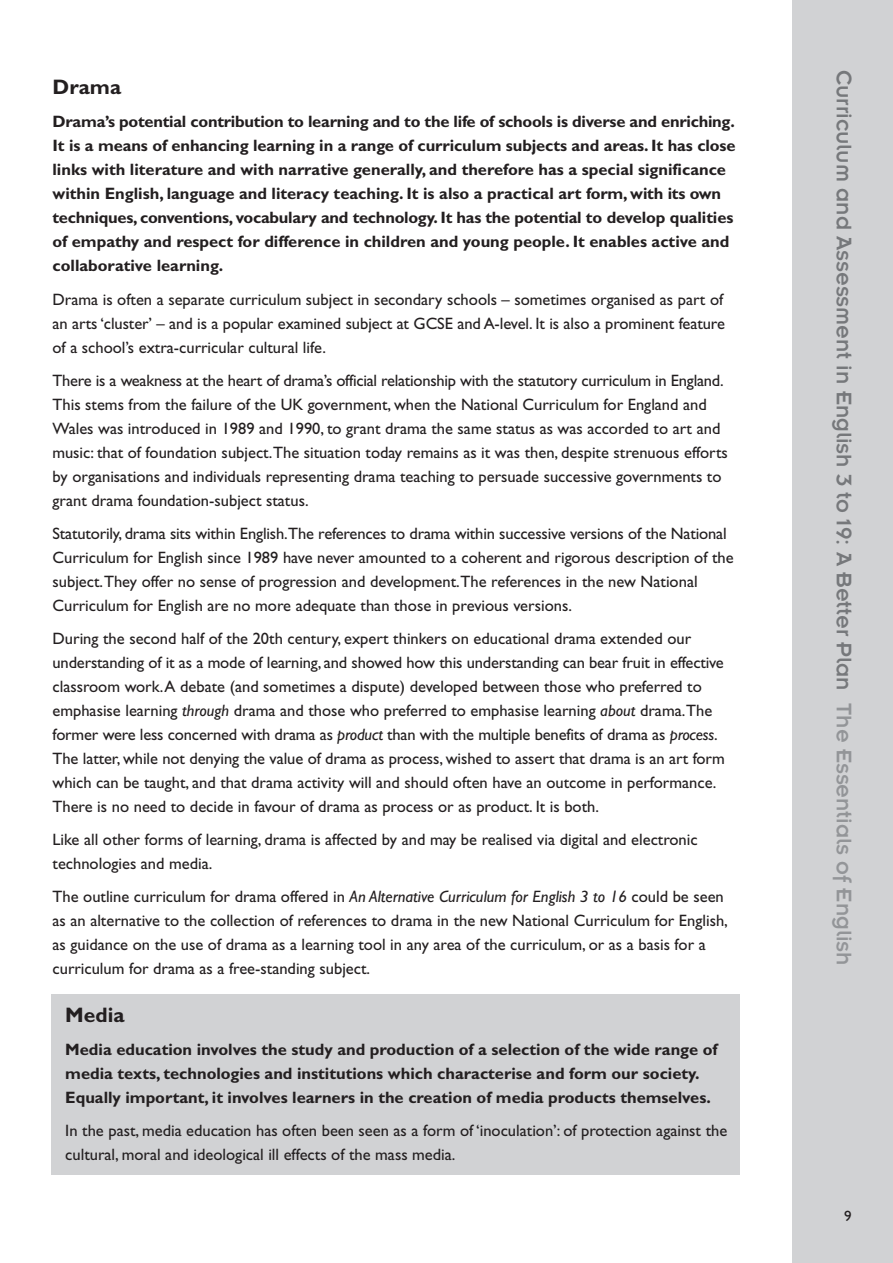
<style>
.page{position:relative;width:893px;height:1263px;background:#fff}
.page>*{position:absolute;margin:0;border:0;box-sizing:border-box;transform-origin:0 0}
.t1{font:23.25px "Insignia";color:#76787b}
.t2{font:700 21px "Gill Sans";color:#231f20}
.t3{font:16.5px/24px "Gill Sans";color:#231f20}
.t4{font:700 16.5px/24px "Gill Sans";color:#231f20}
.t5{font:15px "Gill Sans";color:#231f20}
.s1{font-style:italic}
.s2{color:#939598}
</style>
<div class="page">
<div style="left:51px;top:994px;width:689px;height:181px;background:#d1d2d4"></div>
<div style="left:792px;top:0;width:101px;height:1263px;background:#d1d2d4"></div>
<p class="t2" style="left:53px;top:79px;width:70px">Drama</p>
<p class="t4" style="left:53px;top:111px;width:685px">Drama’s potential contribution to learning and to the life of schools is diverse and enriching.<br>It is a means of enhancing learning in a range of curriculum subjects and areas. It has close links with literature and with narrative generally, and therefore has a special significance within English, language and literacy teaching. It is also a practical art form, with its own techniques, conventions, vocabulary and technology. It has the potential to develop qualities of empathy and respect for difference in children and young people. It enables active and collaborative learning.</p>
<p class="t3" style="left:53px;top:288px;width:674px;text-align:justify">Drama is often a separate curriculum subject in secondary schools – sometimes organised as part of an arts ‘cluster’ – and is a popular examined subject at GCSE and A-level. It is also a prominent feature of a school’s extra-curricular cultural life.</p>
<p class="t3" style="left:53px;top:369px;width:677px">There is a weakness at the heart of drama’s official relationship with the statutory curriculum in England.<br>This stems from the failure of the UK government, when the National Curriculum for England and Wales was introduced in 1989 and 1990, to grant drama the same status as was accorded to art and music: that of foundation subject.The situation today remains as it was then, despite strenuous efforts by organisations and individuals representing drama teaching to persuade successive governments to grant drama foundation-subject status.</p>
<p class="t3" style="left:53px;top:522px;width:683px">Statutorily, drama sits within English.The references to drama within successive versions of the National Curriculum for English since 1989 have never amounted to a coherent and rigorous description of the subject.They offer no sense of progression and development.The references in the new National Curriculum for English are no more adequate than those in previous versions.</p>
<p class="t3" style="left:53px;top:627px;width:674px">During the second half of the 20th century, expert thinkers on educational drama extended our understanding of it as a mode of learning, and showed how this understanding can bear fruit in effective classroom work.A debate (and sometimes a dispute) developed between those who preferred to emphasise learning <span class="s1">through</span> drama and those who preferred to emphasise learning <span class="s1">about</span> drama.The former were less concerned with drama as <span class="s1">product</span> than with the multiple benefits of drama as <span class="s1">process</span>.<br>The latter, while not denying the value of drama as process, wished to assert that drama is an art form which can be taught, and that drama activity will and should often have an outcome in performance.<br>There is no need to decide in favour of drama as process or as product. It is both.</p>
<p class="t3" style="left:53px;top:828px;width:647px">Like all other forms of learning, drama is affected by and may be realised via digital and electronic technologies and media.</p>
<p class="t3" style="left:53px;top:885px;width:677px">The outline curriculum for drama offered in <span class="s1">An Alternative Curriculum for English 3 to 16</span> could be seen as an alternative to the collection of references to drama in the new National Curriculum for English, as guidance on the use of drama as a learning tool in any area of the curriculum, or as a basis for a curriculum for drama as a free-standing subject.</p>
<p class="t2" style="left:65px;top:1006px;width:61px">Media</p>
<p class="t4" style="left:65px;top:1038px;width:654px">Media education involves the study and production of a selection of the wide range of media texts, technologies and institutions which characterise and form our society.<br>Equally important, it involves learners in the creation of media products themselves.</p>
<p class="t3" style="left:65px;top:1119px;width:663px">In the past, media education has often been seen as a form of ‘inoculation’: of protection against the cultural, moral and ideological ill effects of the mass media.</p>
<h1 class="t1" style="left:851px;top:70px;width:897px;rotate:90deg">Curriculum and Assessment in English 3 to 19: A Better Plan <span class="s2">The Essentials of English</span></h1>
<p class="t5" style="left:844px;top:1210px;width:9px">9</p>
</div>
